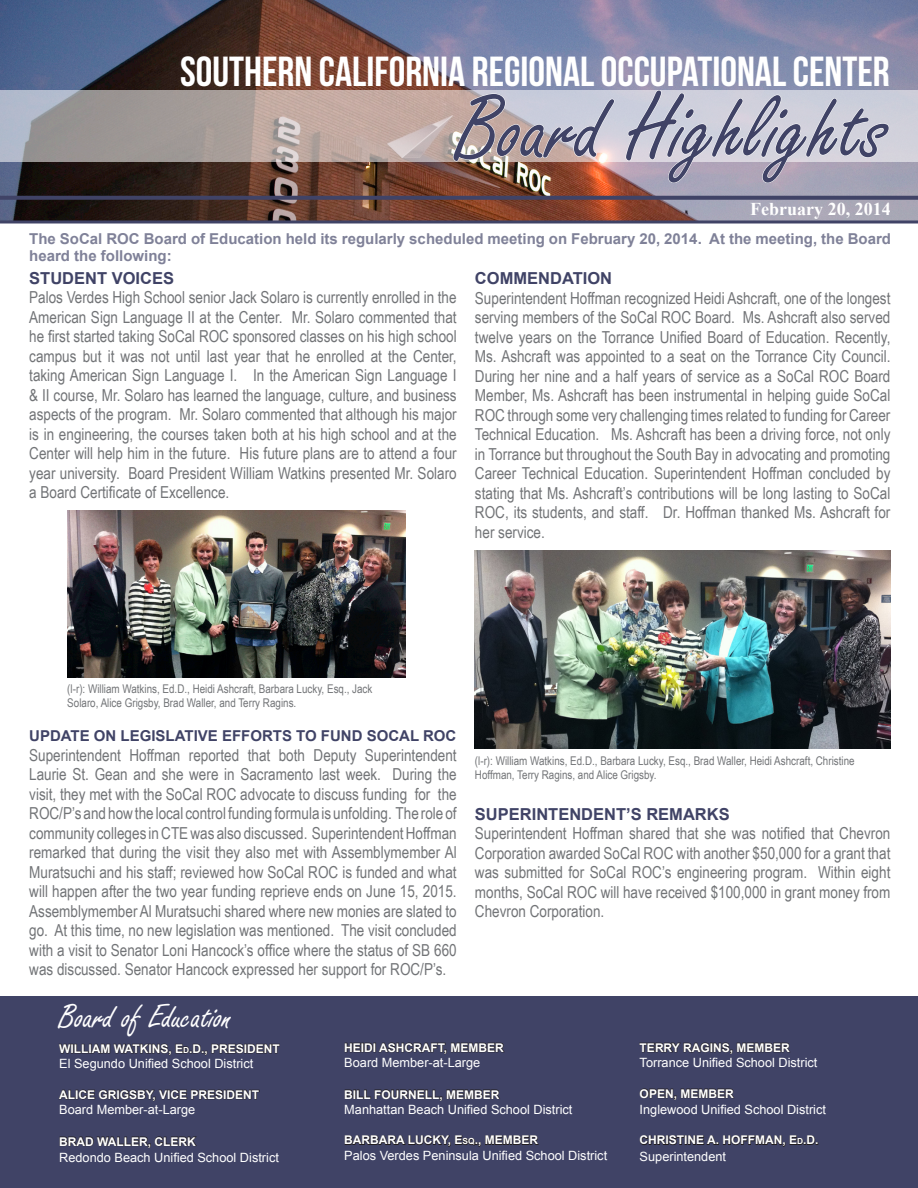
<style>
.page{position:relative;width:918px;height:1188px;background:#fff}
.page>*{position:absolute;margin:0;border:0;box-sizing:border-box;transform-origin:0 0}
.t1{font:97.5px "Freestyle Script";color:#404366}
.t2{font:42px "Bebas Neue";color:#fff}
.t3{font:36px "Freestyle Script";color:#fff}
.t4{font:700 18px "Times New Roman";color:#fff}
.t5{font:16.5px/19.5px "Arial Narrow";color:#727477;text-align:justify}
.t6{font:700 16.5px "Arial";color:#404366}
.t7{font:700 15px/17px "Arial";color:#7f8198}
.t8{font:700 15px "Arial";color:#404366}
.t9{font:12.75px "Arial";color:#fff}
.t10{font:12px/14.4px "Arial Narrow";color:#727477}
.t11{font:700 12px "Arial";color:#fff}
.s1{font-size:8.4px}
.s2{font-style:inherit}
</style>
<div class="page">
<div style="left:0;top:996px;width:918px;height:192px;background:#404366"></div>
<svg style="left:59px;top:1043px;width:221px;height:13px"></svg>
<svg style="left:59px;top:1089px;width:201px;height:12px"></svg>
<svg style="left:59px;top:1136px;width:138px;height:12px"></svg>
<svg style="left:344px;top:1042px;width:161px;height:12px"></svg>
<svg style="left:344px;top:1089px;width:156px;height:12px"></svg>
<svg style="left:344px;top:1135px;width:195px;height:12px"></svg>
<svg style="left:639px;top:1042px;width:151px;height:12px"></svg>
<svg style="left:639px;top:1088px;width:95px;height:12px"></svg>
<svg style="left:639px;top:1135px;width:179px;height:12px"></svg>
<img style="left:0;top:0;width:918px;height:220px">
<svg style="left:0;top:196px;width:918px;height:4px;background:#434464"></svg>
<svg style="left:0;top:220px;width:918px;height:4px;background:#5d5b75"></svg>
<svg style="left:0;top:90px;width:918px;height:72px;background:#b2a7a6"></svg>
<svg style="left:453px;top:93px;width:162px;height:69px;background:#cec4c7"></svg>
<svg style="left:625px;top:90px;width:264px;height:93px;background:#cdcbd7"></svg>
<img style="left:67px;top:511px;width:338px;height:166px">
<img style="left:475px;top:551px;width:416px;height:198px">
<p class="t2" style="left:180px;top:48px;width:711px">SOUTHERN CALIFORNIA REGIONAL OCCUPATIONAL CENTER</p>
<p class="t1" style="left:457px;top:76px;width:433px">Board Highlights</p>
<p class="t4" style="left:750px;top:196px;width:142px">February 20, 2014</p>
<p class="t7" style="left:29px;top:231px;width:863px">The SoCal ROC Board of Education held its regularly scheduled meeting on February 20, 2014. At the meeting, the Board heard the following:</p>
<p class="t6" style="left:475px;top:267px;width:139px">COMMENDATION</p>
<p class="t5" style="left:475px;top:288px;width:417px">Superintendent Hoffman recognized Heidi Ashcraft, one of the longest serving members of the SoCal ROC Board. Ms. Ashcraft also served twelve years on the Torrance Unified Board of Education. Recently, Ms. Ashcraft was appointed to a seat on the Torrance City Council.<br>During her nine and a half years of service as a SoCal ROC Board Member, Ms. Ashcraft has been instrumental in helping guide SoCal ROC through some very challenging times related to funding for Career Technical Education. Ms. Ashcraft has been a driving force, not only in Torrance but throughout the South Bay in advocating and promoting Career Technical Education. Superintendent Hoffman concluded by stating that Ms. Ashcraft’s contributions will be long lasting to SoCal ROC, its students, and staff. Dr. Hoffman thanked Ms. Ashcraft for her service.</p>
<p class="t6" style="left:29px;top:267px;width:146px">STUDENT VOICES</p>
<p class="t5" style="left:29px;top:287px;width:429px">Palos Verdes High School senior Jack Solaro is currently enrolled in the American Sign Language II at the Center. Mr. Solaro commented that he first started taking SoCal ROC sponsored classes on his high school campus but it was not until last year that he enrolled at the Center, taking American Sign Language I. In the American Sign Language I &amp; II course, Mr. Solaro has learned the language, culture, and business aspects of the program. Mr. Solaro commented that although his major is in engineering, the courses taken both at his high school and at the Center will help him in the future. His future plans are to attend a four year university. Board President William Watkins presented Mr. Solaro a Board Certificate of Excellence.</p>
<p class="t10" style="left:67px;top:681px;width:307px">(l-r): William Watkins, Ed.D., Heidi Ashcraft, Barbara Lucky, Esq., Jack<br>Solaro, Alice Grigsby, Brad Waller, and Terry Ragins.</p>
<p class="t8" style="left:29px;top:726px;width:429px">UPDATE ON LEGISLATIVE EFFORTS TO FUND SOCAL ROC</p>
<p class="t5" style="left:29px;top:745px;width:429px">Superintendent Hoffman reported that both Deputy Superintendent Laurie St. Gean and she were in Sacramento last week. During the visit, they met with the SoCal ROC advocate to discuss funding for the</p>
<p class="t5" style="left:29px;top:803px;width:429px">ROC/P’s and how the local control funding formula is unfolding. The role of community colleges in CTE was also discussed. Superintendent Hoffman remarked that during the visit they also met with Assemblymember Al Muratsuchi and his staff; reviewed how SoCal ROC is funded and what will happen after the two year funding reprieve ends on June 15, 2015.<br>Assemblymember Al Muratsuchi shared where new monies are slated to go. At this time, no new legislation was mentioned. The visit concluded with a visit to Senator Loni Hancock’s office where the status of SB 660 was discussed. Senator Hancock expressed her support for ROC/P’s.</p>
<p class="t3" style="left:59px;top:997px;width:174px">Board of Education</p>
<p class="t10" style="left:475px;top:753px;width:381px">(l-r): William Watkins, Ed.D., Barbara Lucky, Esq., Brad Waller, Heidi Ashcraft, Christine<br>Hoffman, Terry Ragins, and Alice Grigsby.</p>
<p class="t6" style="left:475px;top:803px;width:256px">SUPERINTENDENT’S REMARKS</p>
<p class="t5" style="left:475px;top:823px;width:417px">Superintendent Hoffman shared that she was notified that Chevron Corporation awarded SoCal ROC with another $50,000 for a grant that was submitted for SoCal ROC’s engineering program. Within eight months, SoCal ROC will have received $100,000 in grant money from Chevron Corporation.</p>
<p class="t11" style="left:59px;top:1041px;width:222px">WILLIAM WATKINS, E<span class="s1">d</span>.D., PRESIDENT</p>
<p class="t9" style="left:59px;top:1055px;width:196px">El Segundo Unified School District</p>
<p class="t11" style="left:59px;top:1087px;width:202px">ALICE GRIGSBY, VICE PRESIDENT</p>
<p class="t9" style="left:59px;top:1101px;width:138px">Board Member-at-Large</p>
<p class="t11" style="left:59px;top:1133px;width:138px">BRAD WALLER, CLERK</p>
<p class="t9" style="left:59px;top:1149px;width:221px">Redondo Beach Unified School District</p>
<p class="t11" style="left:344px;top:1040px;width:161px">HEIDI ASHCRAFT, MEMBER</p>
<p class="t9" style="left:344px;top:1054px;width:138px">Board Member-at-Large</p>
<p class="t11" style="left:344px;top:1086px;width:157px">BILL FOURNELL, MEMBER</p>
<p class="t9" style="left:344px;top:1101px;width:230px">Manhattan Beach Unified School District</p>
<p class="t11" style="left:344px;top:1132px;width:195px">BARBARA LUCKY, E<span class="s1">sq</span><span class="s2">.</span>, MEMBER</p>
<p class="t9" style="left:344px;top:1147px;width:264px">Palos Verdes Peninsula Unified School District</p>
<p class="t11" style="left:640px;top:1040px;width:152px">TERRY RAGINS, MEMBER</p>
<p class="t9" style="left:640px;top:1054px;width:179px">Torrance Unified School District</p>
<p class="t11" style="left:640px;top:1085px;width:96px">OPEN, MEMBER</p>
<p class="t9" style="left:640px;top:1101px;width:188px">Inglewood Unified School District</p>
<p class="t11" style="left:640px;top:1132px;width:180px">CHRISTINE A. HOFFMAN, E<span class="s1">d</span><span class="s2">.</span>D.</p>
<p class="t9" style="left:640px;top:1148px;width:88px">Superintendent</p>
</div>
